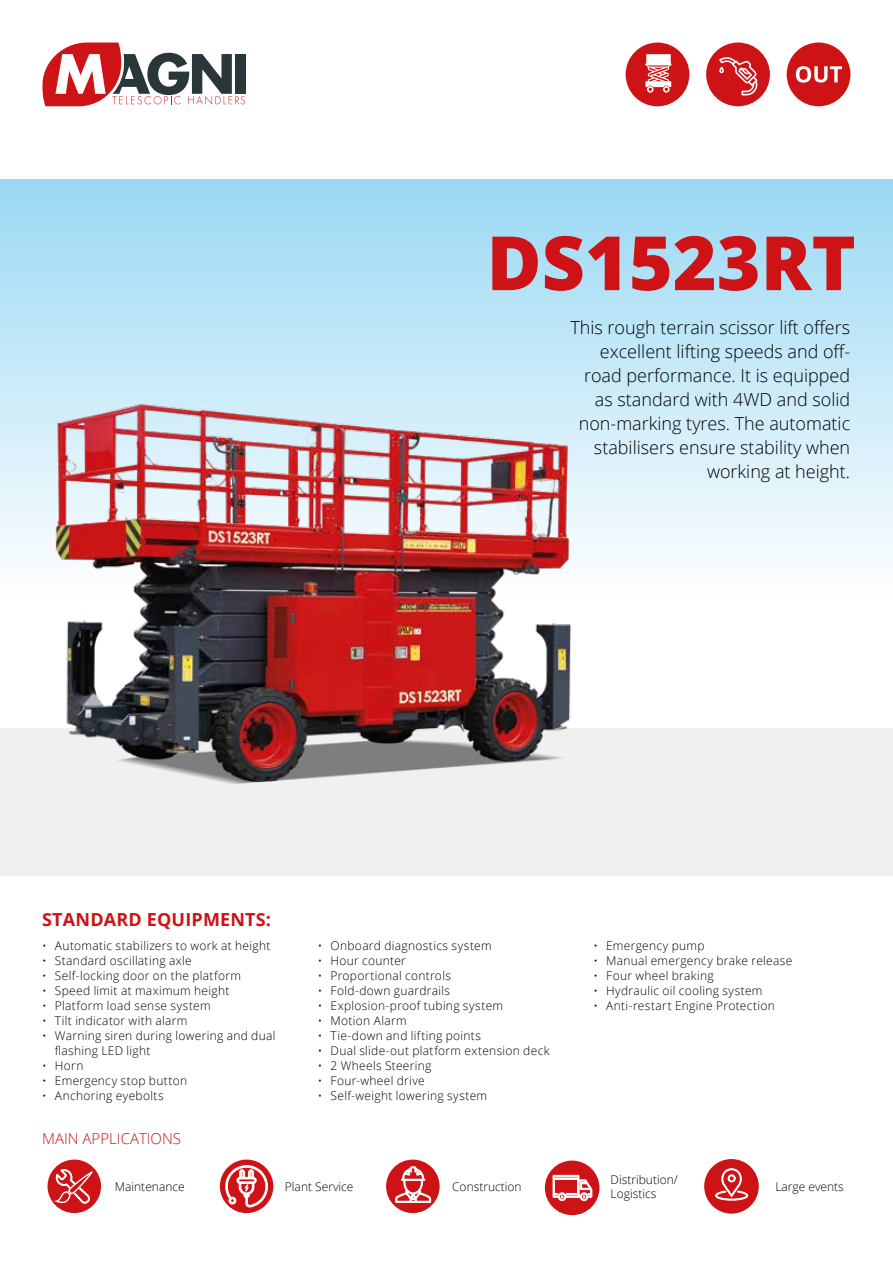
<style>
.page{position:relative;width:893px;height:1263px;background:#fff}
.page>*{position:absolute;margin:0;border:0;box-sizing:border-box;transform-origin:0 0}
.t1{font:800 75px "Open Sans";color:#cd1316}
.t2{font:300 18px/24px "Open Sans";color:#000;text-align:right}
.t3{font:700 18px "Open Sans";letter-spacing:.01em;color:#cd1316}
.t4{font:300 15px "Open Sans";color:#cd1316}
.t5{font:300 12px/15px "Open Sans";letter-spacing:.025em;color:#000}
.t6{font:300 12px/14.4px "Open Sans";color:#000}
</style>
<div class="page">
<svg style="left:42px;top:43px;width:203px;height:63px"></svg>
<div style="left:0;top:179px;width:893px;height:592px;background:linear-gradient(to bottom,#9edaf4,#fff)"></div>
<div style="left:0;top:728px;width:893px;height:148px;background:#f0f0f0"></div>
<div style="left:626px;top:43px;width:63px;height:63px;background:#cd1316;border-radius:50%"></div>
<div style="left:645px;top:81px;width:26px;height:6px;background:#fff"></div>
<svg style="left:647px;top:86px;width:7px;height:7px"></svg>
<svg style="left:663px;top:86px;width:7px;height:7px"></svg>
<svg style="left:645px;top:54px;width:27px;height:28px"></svg>
<div style="left:706px;top:43px;width:64px;height:63px;background:#cd1316;border-radius:50%"></div>
<svg style="left:719px;top:57px;width:38px;height:38px"></svg>
<div style="left:787px;top:43px;width:63px;height:63px;background:#cd1316;border-radius:50%"></div>
<svg style="left:796px;top:66px;width:46px;height:17px"></svg>
<img style="left:43px;top:399px;width:538px;height:385px">
<div style="left:48px;top:1159px;width:53px;height:54px;background:#cd1316;border-radius:50%"></div>
<svg style="left:47px;top:1169px;width:45px;height:36px"></svg>
<div style="left:220px;top:1159px;width:53px;height:54px;background:#cd1316;border-radius:50%"></div>
<svg style="left:226px;top:1165px;width:42px;height:42px"></svg>
<div style="left:386px;top:1159px;width:54px;height:54px;background:#cd1316;border-radius:50%"></div>
<svg style="left:395px;top:1166px;width:36px;height:37px"></svg>
<div style="left:704px;top:1159px;width:55px;height:54px;background:#cd1316;border-radius:50%"></div>
<svg style="left:715px;top:1168px;width:33px;height:33px"></svg>
<div style="left:545px;top:1160px;width:54px;height:55px;background:#cd1316;border-radius:50%"></div>
<svg style="left:553px;top:1175px;width:39px;height:26px"></svg>
<h1 class="t1" style="left:487px;top:206px;width:371px">DS1523RT</h1>
<h2 class="t2" style="left:570px;top:315px;width:281px">This rough terrain scissor lift offers excellent lifting speeds and off&shy;road performance. It is equipped as standard with 4WD and solid non-marking tyres. The automatic stabilisers ensure stability when working at height.</h2>
<h2 class="t3" style="left:42px;top:907px;width:230px">STANDARD EQUIPMENTS:</h2>
<p class="t5" style="left:42px;top:937px;width:230px">• Automatic stabilizers to work at height</p>
<p class="t5" style="left:42px;top:952px;width:151px">• Standard oscillating axle</p>
<p class="t5" style="left:42px;top:967px;width:200px">• Self-locking door on the platform</p>
<p class="t5" style="left:42px;top:982px;width:189px">• Speed limit at maximum height</p>
<p class="t5" style="left:42px;top:997px;width:170px">• Platform load sense system</p>
<p class="t5" style="left:42px;top:1012px;width:147px">• Tilt indicator with alarm</p>
<p class="t5" style="left:55px;top:1027px;width:222px;text-indent:-13px">• Warning siren during lowering and dual flashing LED light</p>
<p class="t5" style="left:42px;top:1057px;width:43px">• Horn</p>
<p class="t5" style="left:42px;top:1072px;width:146px">• Emergency stop button</p>
<p class="t5" style="left:42px;top:1087px;width:123px">• Anchoring eyebolts</p>
<p class="t4" style="left:42px;top:1128px;width:140px">MAIN APPLICATIONS</p>
<p class="t5" style="left:318px;top:937px;width:175px">• Onboard diagnostics system</p>
<p class="t5" style="left:318px;top:952px;width:90px">• Hour counter</p>
<p class="t5" style="left:318px;top:967px;width:135px">• Proportional controls</p>
<p class="t5" style="left:318px;top:982px;width:134px">• Fold-down guardrails</p>
<p class="t5" style="left:318px;top:997px;width:187px">• Explosion-proof tubing system</p>
<p class="t5" style="left:318px;top:1012px;width:90px">• Motion Alarm</p>
<p class="t5" style="left:318px;top:1027px;width:165px">• Tie-down and lifting points</p>
<p class="t5" style="left:318px;top:1042px;width:233px">• Dual slide-out platform extension deck</p>
<p class="t5" style="left:318px;top:1057px;width:115px">• 2 Wheels Steering</p>
<p class="t5" style="left:318px;top:1072px;width:109px">• Four-wheel drive</p>
<p class="t5" style="left:318px;top:1087px;width:171px">• Self-weight lowering system</p>
<p class="t5" style="left:593px;top:937px;width:113px">• Emergency pump</p>
<p class="t5" style="left:593px;top:952px;width:200px">• Manual emergency brake release</p>
<p class="t5" style="left:593px;top:967px;width:122px">• Four wheel braking</p>
<p class="t5" style="left:593px;top:982px;width:171px">• Hydraulic oil cooling system</p>
<p class="t5" style="left:593px;top:997px;width:183px">• Anti-restart Engine Protection</p>
<p class="t6" style="left:115px;top:1179px;width:71px">Maintenance</p>
<p class="t6" style="left:285px;top:1179px;width:70px">Plant Service</p>
<p class="t6" style="left:452px;top:1179px;width:71px">Construction</p>
<p class="t6" style="left:611px;top:1172px;width:69px">Distribution/<br>Logistics</p>
<p class="t6" style="left:775px;top:1179px;width:70px">Large events</p>
</div>
